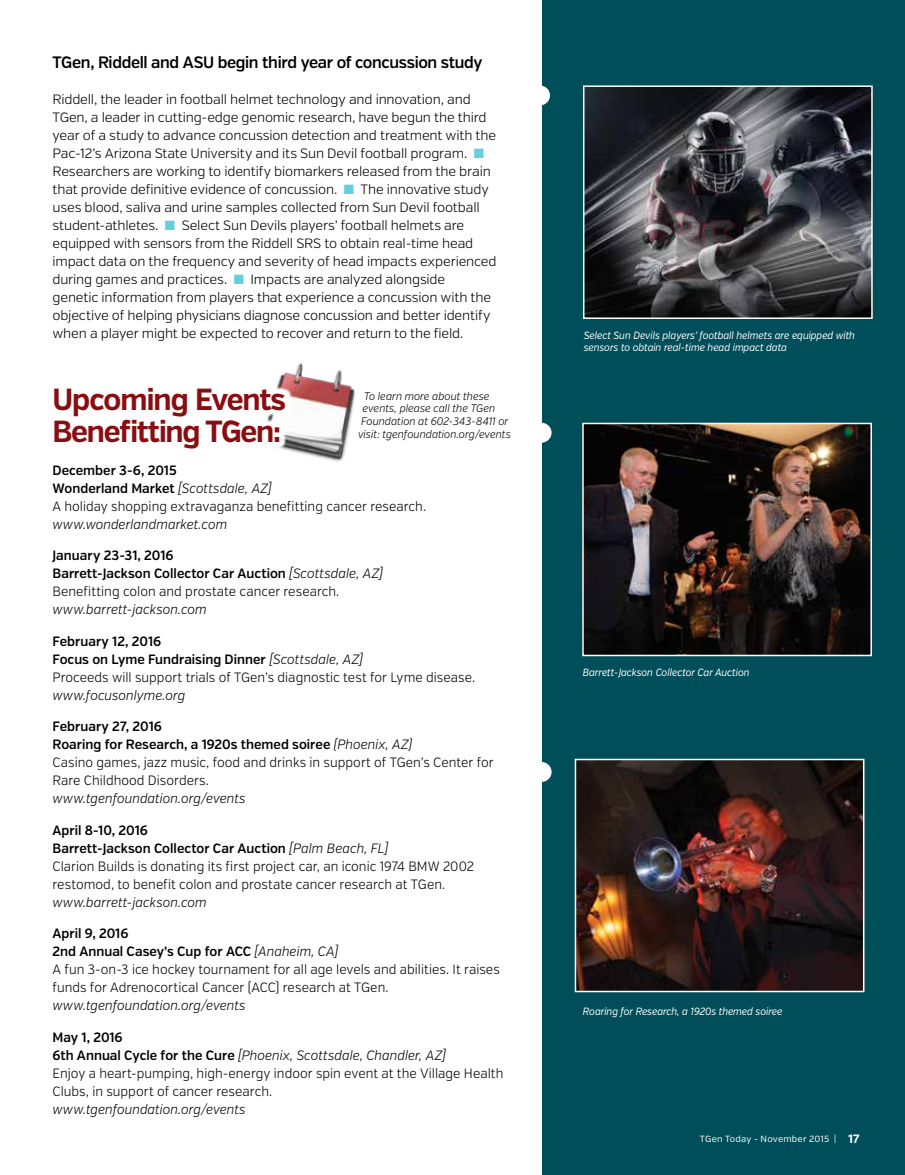
<style>
.page{position:relative;width:905px;height:1175px;background:#fff}
.page>*{position:absolute;margin:0;border:0;box-sizing:border-box;transform-origin:0 0}
.t1{font:700 30.45px/32.2px "Verb";letter-spacing:-.04em;color:#890e11;scale:.95 1}
.t2{font:600 16.5px "Verb";letter-spacing:-.02em;color:#000;scale:.95 1}
.t3{font:300 13.5px/18px "Verb";letter-spacing:-.01em;color:#000;scale:.95 1}
.t4{font:300 13.5px/18px "Verb";letter-spacing:-.01em;color:#000}
.t5{font:italic 300 13.5px "Verb";color:#000;scale:.95 1}
.t6{font:600 13.5px/18px "Verb";color:#000;scale:.95 1}
.t7{font:italic 300 10.95px "Verb";color:#000;scale:.95 1}
.t8{font:italic 10.5px/12px "Verb";letter-spacing:-.01em;color:#fff;scale:.92 1}
.t9{font:9px "Verb";letter-spacing:.025em;color:#fff}
.s1{color:#63d0df}
.s2{font-weight:600}
.s3{font-style:italic}
.s4{font-weight:300;font-style:italic}
.s5{font-weight:300}
.s6{font-weight:700;font-size:12px}
</style>
<div class="page">
<div style="left:542px;top:0;width:362px;height:1174px;background:#004e59"></div>
<img style="left:586px;top:88px;width:283px;height:228px">
<div style="left:583px;top:85px;width:289px;height:234px;border:2px solid #fff"></div>
<img style="left:278px;top:363px;width:78px;height:99px">
<div style="left:48px;top:380px;width:243px;height:75px;background:#fff"></div>
<div style="left:531px;top:423px;width:20px;height:20px;background:#fff;border-radius:50%"></div>
<div style="left:531px;top:762px;width:20px;height:20px;background:#fff;border-radius:50%"></div>
<div style="left:529px;top:85px;width:21px;height:20px;background:#fff;border-radius:50%"></div>
<img style="left:585px;top:426px;width:283px;height:227px">
<div style="left:582px;top:423px;width:289px;height:233px;border:2px solid #fff"></div>
<img style="left:577px;top:761px;width:284px;height:228px">
<div style="left:574px;top:758px;width:290px;height:234px;border:2px solid #fff"></div>
<p class="t2" style="left:52px;top:52px;width:454px">TGen, Riddell and ASU begin third year of concussion study</p>
<p class="t4" style="left:52px;top:90px;width:445px">Riddell, the leader in football helmet technology and innovation, and TGen, a leader in cutting-edge genomic research, have begun the third year of a study to advance concussion detection and treatment with the Pac-12’s Arizona State University and its Sun Devil football program. <span class="s1">■ </span>Researchers are working to identify biomarkers released from the brain that provide definitive evidence of concussion. <span class="s1">■</span> The innovative study uses blood, saliva and urine samples collected from Sun Devil football student-athletes. <span class="s1">■</span> Select Sun Devils players’ football helmets are equipped with sensors from the Riddell SRS to obtain real-time head impact data on the frequency and severity of head impacts experienced during games and practices. <span class="s1">■</span> Impacts are analyzed alongside<br>genetic information from players that experience a concussion with the objective of helping physicians diagnose concussion and better identify when a player might be expected to recover and return to the field.</p>
<h1 class="t1" style="left:52px;top:383px;width:247px">Upcoming Events<br>Benefitting TGen:</h1>
<p class="t3" style="left:52px;top:461px;width:395px"><span class="s2">December 3-6, 2015<br>Wonderland Market</span> <span class="s3">[Scottsdale, AZ]<br></span>A holiday shopping extravaganza benefitting cancer research.</p>
<p class="t5" style="left:52px;top:516px;width:185px">www.wonderlandmarket.com</p>
<p class="t6" style="left:52px;top:546px;width:349px">January 23-31, 2016<br>Barrett-Jackson Collector Car Auction <span class="s4">[Scottsdale, AZ]<br></span><span class="s5">Benefitting colon and prostate cancer research.</span></p>
<p class="t5" style="left:52px;top:601px;width:164px">www.barrett-jackson.com</p>
<p class="t3" style="left:52px;top:632px;width:446px"><span class="s2">February 12, 2016<br>Focus on Lyme Fundraising Dinner</span> <span class="s3">[Scottsdale, AZ]<br></span>Proceeds will support trials of TGen’s diagnostic test for Lyme disease.</p>
<p class="t5" style="left:52px;top:687px;width:141px">www.focusonlyme.org</p>
<p class="t3" style="left:52px;top:717px;width:466px"><span class="s2">February 27, 2016<br>Roaring for Research, a 1920s themed soiree</span> <span class="s3">(Phoenix, AZ)<br></span>Casino games, jazz music, food and drinks in support of TGen’s Center for Rare Childhood Disorders.</p>
<p class="t5" style="left:52px;top:790px;width:205px">www.tgenfoundation.org/events</p>
<p class="t3" style="left:52px;top:821px;width:445px"><span class="s2">April 8-10, 2016<br>Barrett-Jackson Collector Car Auction</span> <span class="s3">[Palm Beach, FL]<br></span>Clarion Builds is donating its first project car, an iconic 1974 BMW 2002 restomod, to benefit colon and prostate cancer research at TGen.</p>
<p class="t5" style="left:52px;top:894px;width:164px">www.barrett-jackson.com</p>
<p class="t3" style="left:52px;top:924px;width:472px"><span class="s2">April 9, 2016<br>2nd Annual Casey’s Cup for ACC</span> <span class="s3">[Anaheim, CA]<br></span>A fun 3-on-3 ice hockey tournament for all age levels and abilities. It raises funds for Adrenocortical Cancer (ACC) research at TGen.</p>
<p class="t5" style="left:52px;top:997px;width:205px">www.tgenfoundation.org/events</p>
<p class="t3" style="left:52px;top:1028px;width:476px"><span class="s2">May 1, 2016<br>6th Annual Cycle for the Cure</span> <span class="s3">[Phoenix, Scottsdale, Chandler, AZ]<br></span>Enjoy a heart-pumping, high-energy indoor spin event at the Village Health Clubs, in support of cancer research.</p>
<p class="t5" style="left:52px;top:1100px;width:205px">www.tgenfoundation.org/events</p>
<p class="t7" style="left:364px;top:389px;width:134px">To learn more about these</p>
<p class="t7" style="left:362px;top:402px;width:141px">events, please call the TGen</p>
<p class="t7" style="left:361px;top:415px;width:157px">Foundation at 602-343-8411 or</p>
<p class="t7" style="left:358px;top:427px;width:162px">visit: tgenfoundation.org/events</p>
<p class="t8" style="left:583px;top:329px;width:296px">Select Sun Devils players’ football helmets are equipped with sensors to obtain real-time head impact data</p>
<p class="t8" style="left:583px;top:666px;width:182px">Barrett-Jackson Collector Car Auction</p>
<p class="t8" style="left:583px;top:1005px;width:218px">Roaring for Research, a 1920s themed soiree</p>
<p class="t9" style="left:700px;top:1133px;width:161px">TGen Today - November 2015 | <span class="s6">17</span></p>
</div>
